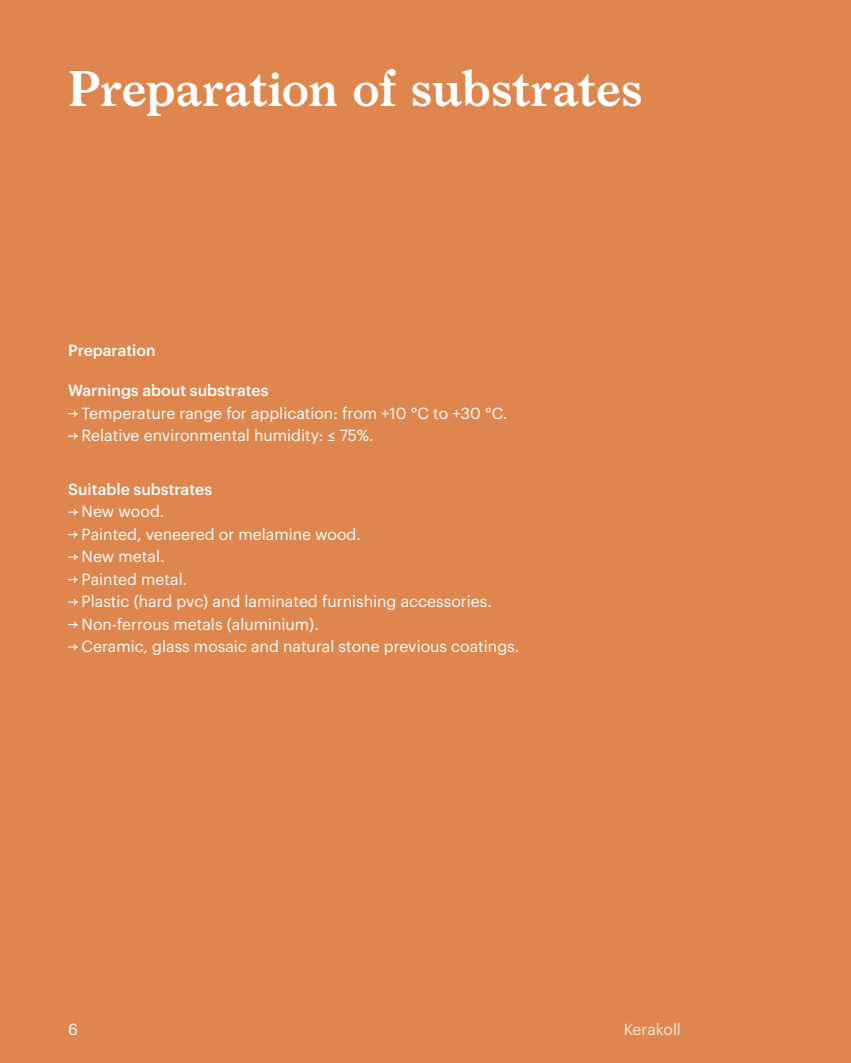
<style>
.page{position:relative;width:851px;height:1063px;background:#fff}
.page>*{position:absolute;margin:0;border:0;box-sizing:border-box;transform-origin:0 0}
.t1{font:600 48px "Larish Neue";letter-spacing:-.015em;color:#fff}
.t2{font:15.75px/22.5px "Graphik";color:#fff}
.t3{font:500 15.75px "Graphik";color:#fff}
</style>
<div class="page">
<div style="left:0;top:0;width:850px;height:1063px;background:#df864f"></div>
<svg style="left:68px;top:410px;width:10px;height:7px"></svg>
<svg style="left:68px;top:433px;width:10px;height:7px"></svg>
<svg style="left:68px;top:509px;width:10px;height:7px"></svg>
<svg style="left:68px;top:531px;width:10px;height:7px"></svg>
<svg style="left:68px;top:554px;width:10px;height:7px"></svg>
<svg style="left:68px;top:576px;width:10px;height:7px"></svg>
<svg style="left:68px;top:599px;width:10px;height:7px"></svg>
<svg style="left:68px;top:621px;width:10px;height:7px"></svg>
<svg style="left:68px;top:644px;width:10px;height:7px"></svg>
<h1 class="t1" style="left:68px;top:52px;width:576px">Preparation of substrates</h1>
<p class="t3" style="left:68px;top:339px;width:89px">Preparation</p>
<p class="t3" style="left:68px;top:379px;width:202px">Warnings about substrates</p>
<p class="t2" style="left:82px;top:401px;width:427px">Temperature range for application: from +10 °C to +30 °C.<br>Relative environmental humidity: ≤ 75%.</p>
<p class="t3" style="left:68px;top:477px;width:146px">Suitable substrates</p>
<p class="t2" style="left:82px;top:499px;width:439px">New wood.<br>Painted, veneered or melamine wood.<br>New metal.<br>Painted metal.<br>Plastic (hard pvc) and laminated furnishing accessories.<br>Non-ferrous metals (aluminium).<br>Ceramic, glass mosaic and natural stone previous coatings.</p>
<p class="t2" style="left:68px;top:1017px;width:11px">6</p>
<p class="t2" style="left:623px;top:1017px;width:59px">Kerakoll</p>
</div>
